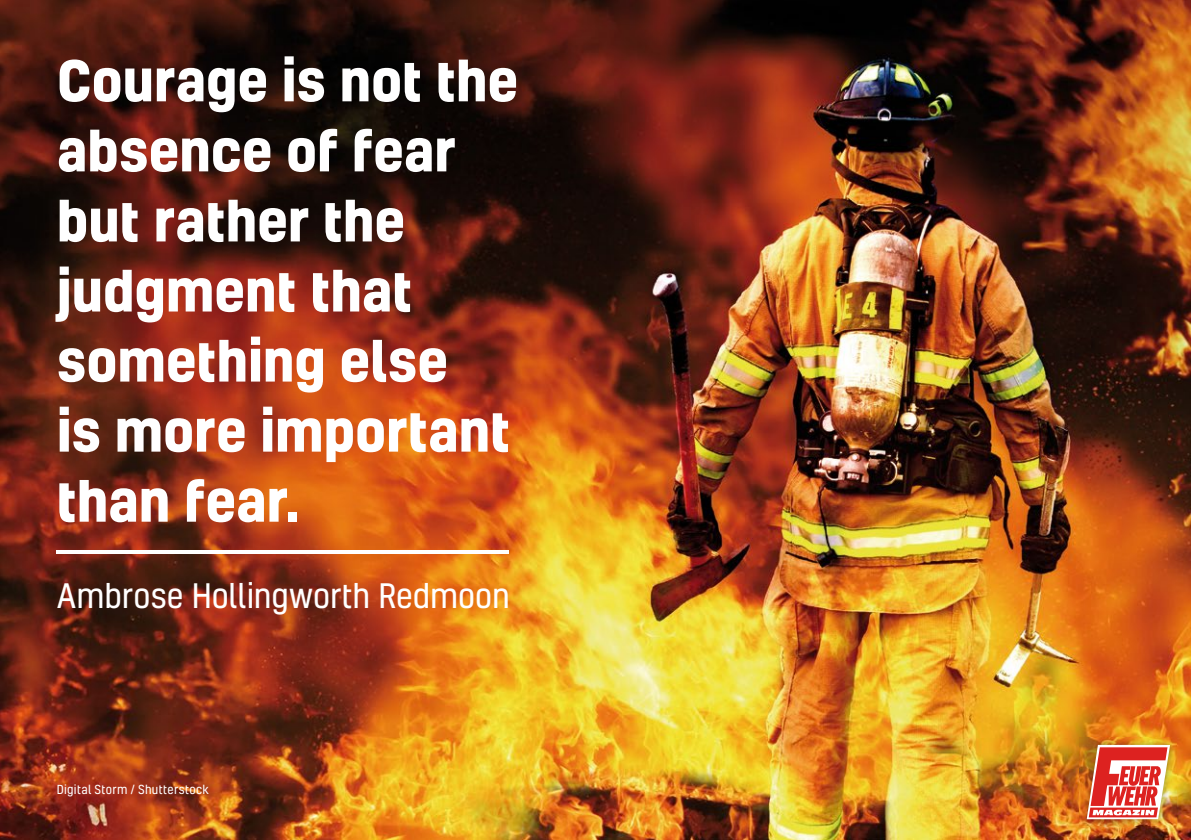
<style>
.page{position:relative;width:1191px;height:840px;background:#fff}
.page>*{position:absolute;margin:0;border:0;box-sizing:border-box;transform-origin:0 0}
.t1{font:700 54px/70px "Kelson";letter-spacing:-.005em;color:#fff}
.t2{font:32.4px "Kelson";color:#fff}
.t3{font:12px "Kelson";letter-spacing:.03em;color:#fff}
</style>
<div class="page">
<img style="left:0;top:0;width:1191px;height:839px">
<hr style="left:57px;top:550px;width:452px;height:3px;background:#fff">
<img style="left:1079px;top:737px;width:97px;height:88px">
<img style="left:1086px;top:744px;width:84px;height:74px">
<p class="t1" style="left:57px;top:44px;width:463px">Courage is not the absence of fear but rather the judgment that something else<br>is more important than fear.</p>
<p class="t2" style="left:57px;top:573px;width:454px">Ambrose Hollingworth Redmoon</p>
<p class="t3" style="left:57px;top:781px;width:154px">Digital Storm / Shutterstock</p>
</div>
